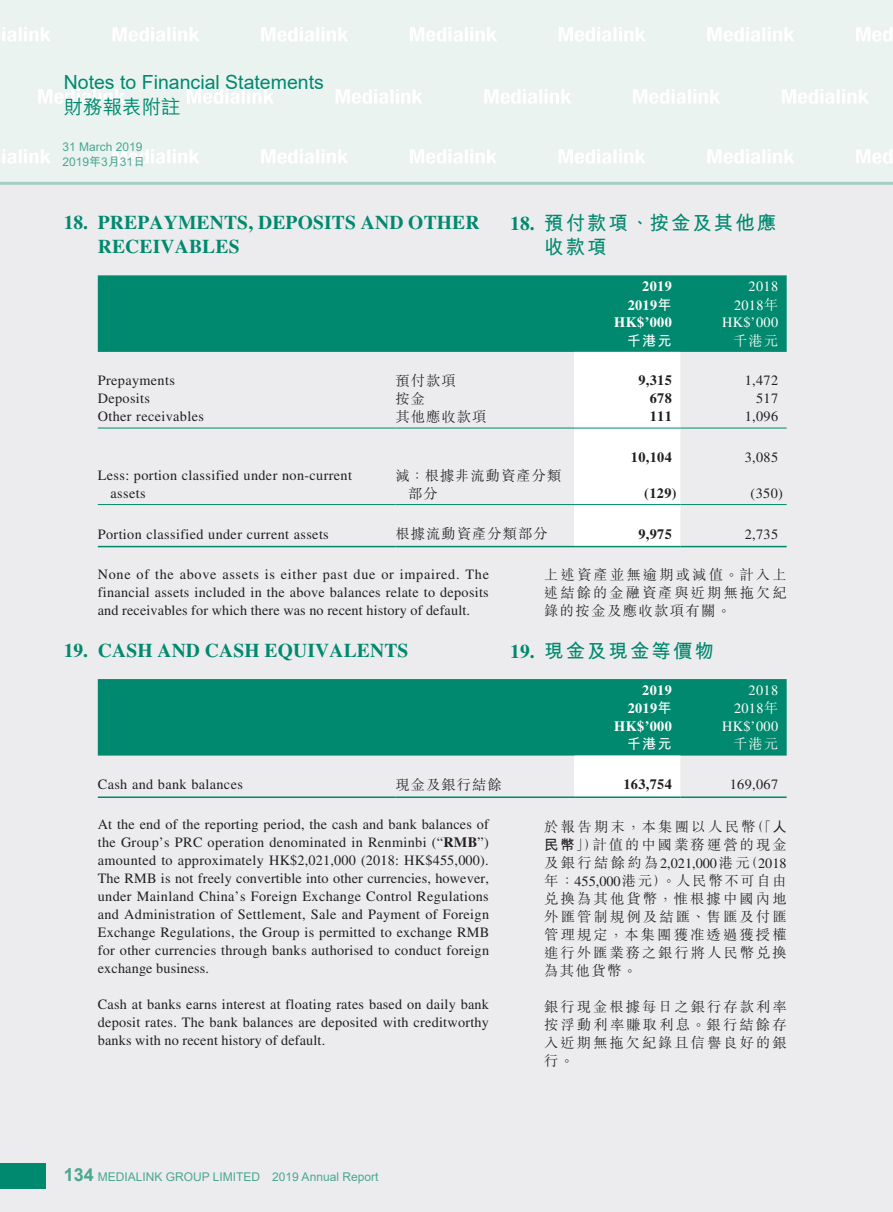
<style>
.page{position:relative;width:893px;height:1212px;background:#fff}
.page>*{position:absolute;margin:0;border:0;box-sizing:border-box;transform-origin:0 0}
._03_Subhead_1{font:700 19.5px/24px "Times LT Std";letter-spacing:.01em;color:#00896e}
._003_C_Subhead_1{font:700 19.5px/24px "M Hei HK";letter-spacing:.1em;color:#00896e}
.t1{font:19.5px "Arial";color:#00896e}
.t2{font:500 19.5px "M Hei HK";color:#00896e}
._01_Body{font:14.25px/18px "Times LT Std";letter-spacing:.01em;color:#231f20;text-align:justify}
._001_C_Body{font:300 14.25px/18px "M Sung HK";letter-spacing:.145em;color:#231f20;text-align:justify}
._50_Table_txt{font:14.25px/18px "Times LT Std";letter-spacing:.025em;color:#231f20}
._50_Table_txt-2{font:300 14.25px/18px "M Sung HK";letter-spacing:.075em;color:#231f20}
._50_Table_txt-3{font:700 14.25px "Times LT Std";letter-spacing:.025em;color:#231f20}
._50_Table_txt-4{font:700 14.25px "Times LT Std";letter-spacing:.025em;color:#fff}
._50_Table_txt-5{font:14.25px "Times LT Std";letter-spacing:.025em;color:#fff}
._50_Table_txt-6{font:700 14.25px "M Hei HK";letter-spacing:.075em;color:#fff}
._50_Table_txt-7{font:300 14.25px "M Sung HK";letter-spacing:.075em;color:#fff}
.t3{font:12px "Arial";color:#4ba790}
.t4{font:700 12px "M Hei HK";color:#4ba790}
.s1{font-family:"Times LT Std"}
.s2{font-family:"M Hei HK"}
.s3{font-family:"M Sung HK";font-weight:300}
.s4{font-weight:700}
.s5{font-family:"M Hei HK";font-weight:700}
.s6{font-family:"Times LT Std";font-weight:400}
.s7{font-weight:700;font-size:18px}
</style>
<div class="page">
<div style="left:0;top:182px;width:893px;height:1030px;background:#ececee"></div>
<hr style="left:0;top:182px;width:893px;height:3px;background:#a3d0c2">
<div style="left:0;top:1163px;width:46px;height:25px;background:#00896e"></div>
<div style="left:98px;top:275px;width:689px;height:77px;background:#00896e"></div>
<div style="left:574px;top:352px;width:106px;height:194px;background:#fff"></div>
<hr style="left:98px;top:428px;width:297px;height:1px;background:#00896e">
<hr style="left:395px;top:428px;width:179px;height:1px;background:#00896e">
<hr style="left:574px;top:428px;width:106px;height:1px;background:#00896e">
<hr style="left:680px;top:428px;width:107px;height:1px;background:#00896e">
<hr style="left:98px;top:504px;width:297px;height:1px;background:#00896e">
<hr style="left:395px;top:504px;width:179px;height:1px;background:#00896e">
<hr style="left:574px;top:504px;width:106px;height:1px;background:#00896e">
<hr style="left:680px;top:504px;width:107px;height:1px;background:#00896e">
<hr style="left:98px;top:546px;width:297px;height:1px;background:#00896e">
<hr style="left:395px;top:546px;width:179px;height:1px;background:#00896e">
<hr style="left:574px;top:546px;width:106px;height:1px;background:#00896e">
<hr style="left:680px;top:546px;width:107px;height:1px;background:#00896e">
<div style="left:98px;top:679px;width:689px;height:76px;background:#00896e"></div>
<div style="left:574px;top:755px;width:106px;height:41px;background:#fff"></div>
<hr style="left:98px;top:796px;width:297px;height:2px;background:#00896e">
<hr style="left:395px;top:796px;width:179px;height:2px;background:#00896e">
<hr style="left:574px;top:796px;width:106px;height:2px;background:#00896e">
<hr style="left:680px;top:796px;width:107px;height:2px;background:#00896e">
<h1 class="t1" style="left:64px;top:69px;width:262px">Notes to Financial Statements</h1>
<h1 class="t2" style="left:64px;top:92px;width:118px">財務報表附註</h1>
<p class="t3" style="left:62px;top:139px;width:82px">31 March 2019</p>
<p class="t4" style="left:62px;top:153px;width:84px">2019年3月31日</p>
<p class="_03_Subhead_1" style="left:98px;top:210px;width:383px;text-indent:-34px">18. PREPAYMENTS, DEPOSITS AND OTHER<br>RECEIVABLES</p>
<p class="_003_C_Subhead_1" style="left:544px;top:209px;width:234px;text-indent:-34px"><span class="s1">18.</span> 預付款項、按金及其他應收款項</p>
<p class="_50_Table_txt-4" style="left:642px;top:278px;width:31px">2019</p>
<p class="_50_Table_txt-5" style="left:749px;top:278px;width:31px">2018</p>
<p class="_50_Table_txt-4" style="left:628px;top:296px;width:46px">2019<span class="s2">年</span></p>
<p class="_50_Table_txt-5" style="left:734px;top:297px;width:46px">2018<span class="s3">年</span></p>
<p class="_50_Table_txt-4" style="left:614px;top:314px;width:59px">HK$’000</p>
<p class="_50_Table_txt-5" style="left:722px;top:314px;width:57px">HK$’000</p>
<p class="_50_Table_txt-6" style="left:627px;top:330px;width:46px">千港元</p>
<p class="_50_Table_txt-7" style="left:733px;top:330px;width:46px">千港元</p>
<p class="_50_Table_txt" style="left:98px;top:372px;width:79px">Prepayments</p>
<p class="_50_Table_txt-2" style="left:395px;top:371px;width:62px">預付款項</p>
<p class="_50_Table_txt-3" style="left:638px;top:372px;width:35px">9,315</p>
<p class="_50_Table_txt" style="left:745px;top:372px;width:35px">1,472</p>
<p class="_50_Table_txt" style="left:98px;top:390px;width:54px">Deposits</p>
<p class="_50_Table_txt-2" style="left:395px;top:389px;width:31px">按金</p>
<p class="_50_Table_txt-3" style="left:650px;top:390px;width:24px">678</p>
<p class="_50_Table_txt" style="left:756px;top:390px;width:24px">517</p>
<p class="_50_Table_txt" style="left:98px;top:408px;width:108px">Other receivables</p>
<p class="_50_Table_txt-2" style="left:395px;top:407px;width:92px">其他應收款項</p>
<p class="_50_Table_txt-3" style="left:650px;top:408px;width:24px">111</p>
<p class="_50_Table_txt" style="left:745px;top:408px;width:35px">1,096</p>
<p class="_50_Table_txt-3" style="left:631px;top:449px;width:42px">10,104</p>
<p class="_50_Table_txt" style="left:745px;top:448px;width:35px">3,085</p>
<p class="_50_Table_txt" style="left:111px;top:466px;width:243px;text-indent:-13px">Less: portion classified under non-current assets</p>
<p class="_50_Table_txt-2" style="left:408px;top:465px;width:155px;text-indent:-13px">減：根據非流動資產分類部分</p>
<p class="_50_Table_txt-3" style="left:644px;top:485px;width:34px">(129)</p>
<p class="_50_Table_txt" style="left:751px;top:484px;width:34px">(350)</p>
<p class="_50_Table_txt" style="left:98px;top:525px;width:233px">Portion classified under current assets</p>
<p class="_50_Table_txt-2" style="left:395px;top:524px;width:154px">根據流動資產分類部分</p>
<p class="_50_Table_txt-3" style="left:638px;top:525px;width:35px">9,975</p>
<p class="_50_Table_txt" style="left:745px;top:525px;width:35px">2,735</p>
<p class="_01_Body" style="left:98px;top:565px;width:393px">None of the above assets is either past due or impaired. The financial assets included in the above balances relate to deposits and receivables for which there was no recent history of default.</p>
<p class="_03_Subhead_1" style="left:64px;top:637px;width:346px">19. CASH AND CASH EQUIVALENTS</p>
<p class="_50_Table_txt-4" style="left:642px;top:681px;width:31px">2019</p>
<p class="_50_Table_txt-5" style="left:749px;top:682px;width:31px">2018</p>
<p class="_50_Table_txt-4" style="left:628px;top:700px;width:46px">2019<span class="s2">年</span></p>
<p class="_50_Table_txt-5" style="left:734px;top:700px;width:46px">2018<span class="s3">年</span></p>
<p class="_50_Table_txt-4" style="left:614px;top:717px;width:59px">HK$’000</p>
<p class="_50_Table_txt-5" style="left:722px;top:718px;width:57px">HK$’000</p>
<p class="_50_Table_txt-6" style="left:627px;top:734px;width:46px">千港元</p>
<p class="_50_Table_txt-7" style="left:733px;top:734px;width:46px">千港元</p>
<p class="_50_Table_txt" style="left:98px;top:775px;width:147px">Cash and bank balances</p>
<p class="_50_Table_txt-2" style="left:395px;top:775px;width:108px">現金及銀行結餘</p>
<p class="_50_Table_txt-3" style="left:623px;top:776px;width:50px">163,754</p>
<p class="_50_Table_txt" style="left:730px;top:775px;width:50px">169,067</p>
<p class="_01_Body" style="left:98px;top:815px;width:393px">At the end of the reporting period, the cash and bank balances of the Group’s PRC operation denominated in Renminbi (“<span class="s4">RMB</span>”) amounted to approximately HK$2,021,000 (2018: HK$455,000).<br>The RMB is not freely convertible into other currencies, however, under Mainland China’s Foreign Exchange Control Regulations and Administration of Settlement, Sale and Payment of Foreign Exchange Regulations, the Group is permitted to exchange RMB for other currencies through banks authorised to conduct foreign exchange business.</p>
<p class="_01_Body" style="left:98px;top:995px;width:393px">Cash at banks earns interest at floating rates based on daily bank deposit rates. The bank balances are deposited with creditworthy banks with no recent history of default.</p>
<p class="_001_C_Body" style="left:544px;top:565px;width:244px">上述資產並無逾期或減值。計入上述結餘的金融資產與近期無拖欠紀錄的按金及應收款項有關。</p>
<p class="_003_C_Subhead_1" style="left:510px;top:637px;width:205px"><span class="s1">19.</span> 現金及現金等價物</p>
<p class="_001_C_Body" style="left:544px;top:816px;width:244px">於報告期末，本集團以人民幣（「<span class="s5">人民幣</span>」）計值的中國業務運營的現金及銀行結餘約為<span class="s6">2,021,000</span>港元（<span class="s6">2018</span>年：<span class="s6">455,000</span>港元）。人民幣不可自由兌換為其他貨幣，惟根據中國內地外匯管制規例及結匯、售匯及付匯管理規定，本集團獲准透過獲授權進行外匯業務之銀行將人民幣兌換為其他貨幣。</p>
<p class="_001_C_Body" style="left:544px;top:996px;width:244px">銀行現金根據每日之銀行存款利率按浮動利率賺取利息。銀行結餘存入近期無拖欠紀錄且信譽良好的銀行。</p>
<p class="t3" style="left:64px;top:1168px;width:316px"><span class="s7">134</span> MEDIALINK GROUP LIMITED 2019 Annual Report</p>
</div>
